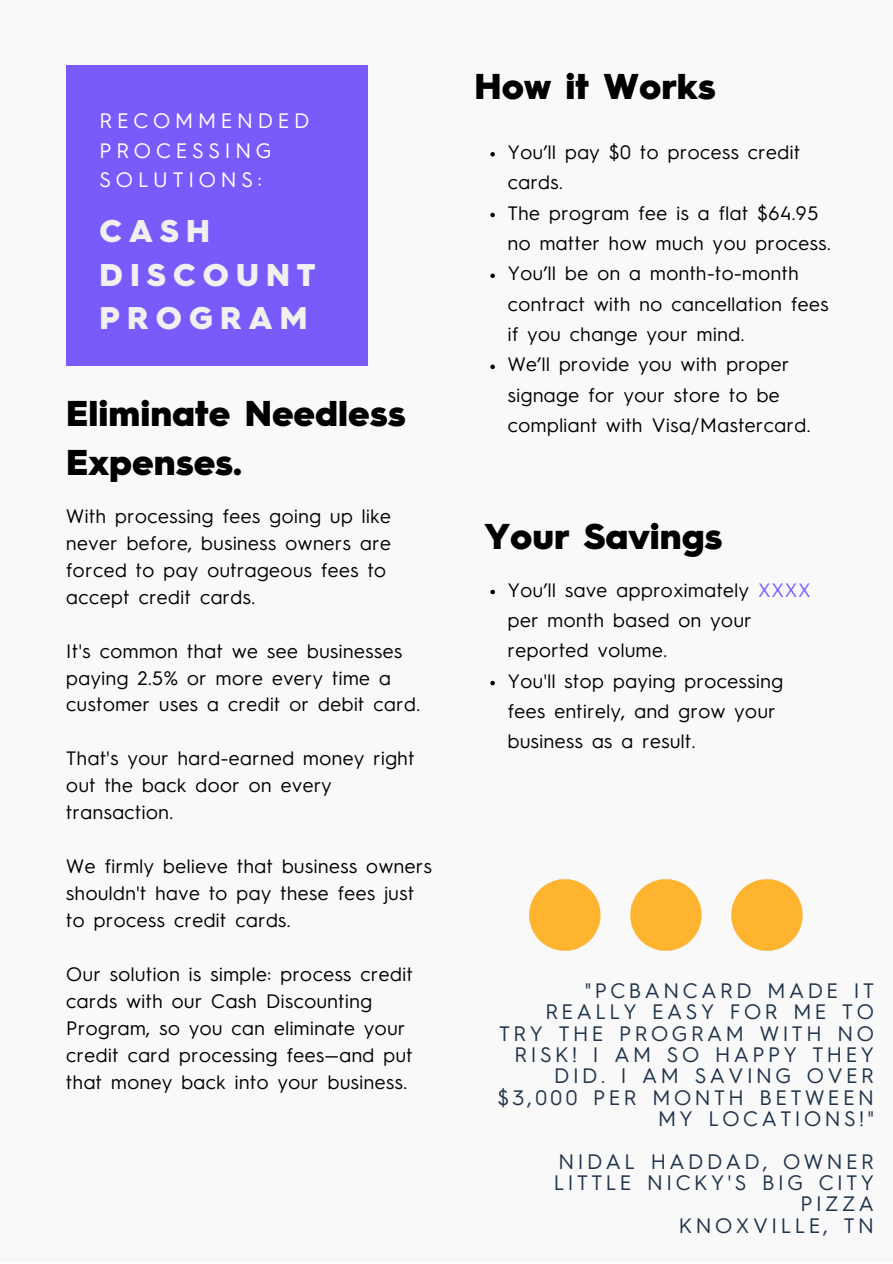
<style>
.page{position:relative;width:893px;height:1264px;background:#fff}
.page>*{position:absolute;margin:0;border:0;box-sizing:border-box;transform-origin:0 0}
.t1{font:900 36px/49.5px "Hurme Geometric Sans 3";color:#000}
.t2{font:900 31.5px/43.8px "Hurme Geometric Sans 3";letter-spacing:.23em;color:#f0f0f1}
.t3{font:21px/21.3px "Hurme Geometric Sans 3";letter-spacing:.17em;color:#20344b;text-align:right}
.t4{font:21px/29.2px "Hurme Geometric Sans 3";letter-spacing:.23em;color:#fff}
.t5{font:19.5px/30.3px "Hurme Geometric Sans 3";letter-spacing:.03em;color:#000}
.s1{color:#795bfc}
</style>
<div class="page">
<div style="left:0;top:0;width:892px;height:1262px;background:#f9f9f9"></div>
<div style="left:66px;top:66px;width:302px;height:300px;background:#795bfc"></div>
<img style="left:529px;top:879px;width:274px;height:72px">
<svg style="left:490px;top:152px;width:5px;height:4px"></svg>
<svg style="left:490px;top:213px;width:5px;height:4px"></svg>
<svg style="left:490px;top:273px;width:5px;height:5px"></svg>
<svg style="left:490px;top:364px;width:5px;height:5px"></svg>
<svg style="left:490px;top:589px;width:5px;height:5px"></svg>
<svg style="left:490px;top:681px;width:5px;height:4px"></svg>
<p class="t4" style="left:100px;top:108px;width:211px">RECOMMENDED<br>PROCESSING<br>SOLUTIONS:</p>
<h2 class="t2" style="left:100px;top:211px;width:217px">CASH<br>DISCOUNT<br>PROGRAM</h2>
<h1 class="t1" style="left:66px;top:391px;width:341px">Eliminate Needless<br>Expenses.</h1>
<p class="t5" style="left:66px;top:504px;width:326px;line-height:27px">With processing fees going up like never before, business owners are forced to pay outrageous fees to accept credit cards.</p>
<p class="t5" style="left:66px;top:639px;width:355px;line-height:27px">It's common that we see businesses paying 2.5% or more every time a customer uses a credit or debit card.</p>
<p class="t5" style="left:66px;top:746px;width:349px;line-height:27px">That's your hard-earned money right out the back door on every transaction.</p>
<p class="t5" style="left:66px;top:854px;width:367px;line-height:27px">We firmly believe that business owners shouldn't have to pay these fees just to process credit cards.</p>
<p class="t5" style="left:66px;top:962px;width:348px;line-height:27px">Our solution is simple: process credit cards with our Cash Discounting Program, so you can eliminate your credit card processing fees—and put that money back into your business.</p>
<h1 class="t1" style="left:474px;top:65px;width:243px">How it Works</h1>
<p class="t5" style="left:507px;top:138px;width:324px">You’ll pay $0 to process credit cards.<br>The program fee is a flat $64.95 no matter how much you process.<br>You’ll be on a month-to-month contract with no cancellation fees if you change your mind.<br>We’ll provide you with proper signage for your store to be compliant with Visa/Mastercard.</p>
<h1 class="t1" style="left:484px;top:514px;width:240px">Your Savings</h1>
<p class="t5" style="left:507px;top:576px;width:304px">You’ll save approximately <span class="s1">XXXX </span>per month based on your reported volume.<br>You'll stop paying processing fees entirely, and grow your business as a result.</p>
<p class="t3" style="left:497px;top:981px;width:378px">"PCBANCARD MADE IT<br>REALLY EASY FOR ME TO<br>TRY THE PROGRAM WITH NO<br>RISK! I AM SO HAPPY THEY<br>DID. I AM SAVING OVER $3,000 PER MONTH BETWEEN<br>MY LOCATIONS!"</p>
<p class="t3" style="left:554px;top:1152px;width:321px">NIDAL HADDAD, OWNER<br>LITTLE NICKY'S BIG CITY<br>PIZZA<br>KNOXVILLE, TN</p>
</div>
